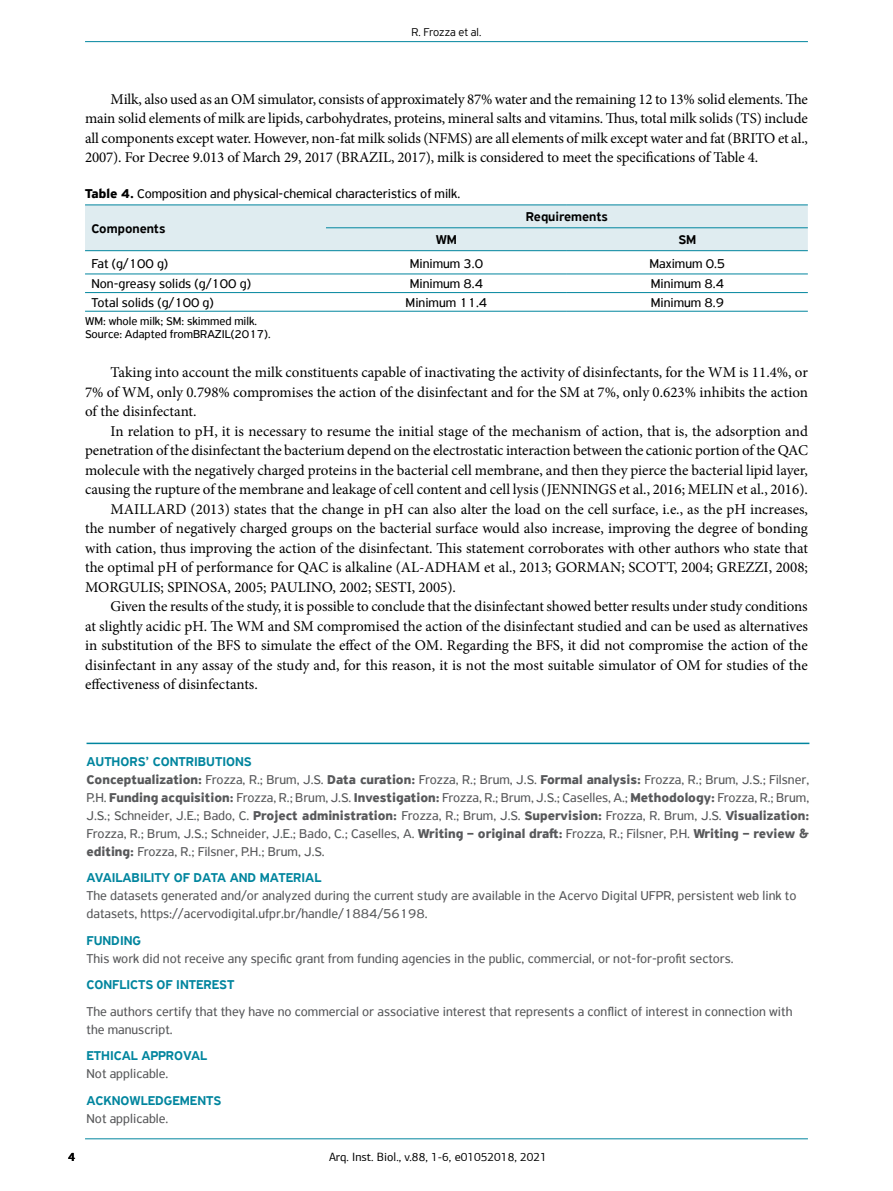
<style>
.page{position:relative;width:893px;height:1191px;background:#fff}
.page>*{position:absolute;margin:0;border:0;box-sizing:border-box;transform-origin:0 0}
.t1{font:15px/19.5px "Minion Pro";letter-spacing:-.005em;color:#000;text-align:justify}
.t2{font:13.5px/18px "PF Highway Sans Pro";color:#58595b}
.t3{font:13.5px "PF Highway Sans Pro";color:#000}
.t4{font:500 13.5px "PF Highway Sans Pro";color:#00859e}
.t5{font:500 13.5px "PF Highway Sans Pro";color:#000}
.t6{font:12px/13.5px "PF Highway Sans Pro";color:#000}
.t7{font:12px "PF Agora Sans Pro";color:#000}
.t8{font:300 12px "PF Highway Sans Pro";color:#000}
.t9{font:700 12px "PF Agora Sans Pro";color:#000}
.s1{font-weight:700}
.s2{font-weight:500;color:#00859e}
</style>
<div class="page">
<hr style="left:85px;top:41px;width:723px;height:1px;background:#00859e">
<hr style="left:85px;top:1138px;width:723px;height:1px;background:#00859e">
<div style="left:85px;top:205px;width:723px;height:45px;background:#dfecf0"></div>
<hr style="left:85px;top:274px;width:241px;height:1px;background:#00859e">
<hr style="left:326px;top:274px;width:241px;height:1px;background:#00859e">
<hr style="left:567px;top:274px;width:241px;height:1px;background:#00859e">
<hr style="left:85px;top:292px;width:241px;height:1px;background:#00859e">
<hr style="left:326px;top:292px;width:241px;height:1px;background:#00859e">
<hr style="left:567px;top:292px;width:241px;height:1px;background:#00859e">
<hr style="left:85px;top:311px;width:241px;height:1px;background:#00859e">
<hr style="left:326px;top:311px;width:241px;height:1px;background:#00859e">
<hr style="left:567px;top:311px;width:241px;height:1px;background:#00859e">
<hr style="left:85px;top:204px;width:241px;height:1px;background:#00859e">
<hr style="left:326px;top:204px;width:241px;height:1px;background:#00859e">
<hr style="left:567px;top:204px;width:241px;height:1px;background:#00859e">
<hr style="left:326px;top:227px;width:241px;height:1px;background:#00859e">
<hr style="left:567px;top:227px;width:241px;height:1px;background:#00859e">
<hr style="left:85px;top:250px;width:241px;height:1px;background:#00859e">
<hr style="left:326px;top:250px;width:241px;height:1px;background:#00859e">
<hr style="left:567px;top:250px;width:241px;height:1px;background:#00859e">
<hr style="left:87px;top:742px;width:722px;height:2px;background:#00859e">
<p class="t8" style="left:412px;top:25px;width:71px">R. Frozza et al.</p>
<p class="t1" style="left:85px;top:89px;width:724px;text-indent:26px">Milk, also used as an OM simulator, consists of approximately 87% water and the remaining 12 to 13% solid elements. The main solid elements of milk are lipids, carbohydrates, proteins, mineral salts and vitamins. Thus, total milk solids (TS) include all components except water. However, non-fat milk solids (NFMS) are all elements of milk except water and fat (BRITO et al., 2007). For Decree 9.013 of March 29, 2017 (BRAZIL, 2017), milk is considered to meet the specifications of Table 4.</p>
<p class="t3" style="left:85px;top:186px;width:377px"><span class="s1">Table 4.</span> Composition and physical-chemical characteristics of milk.</p>
<p class="t5" style="left:91px;top:220px;width:76px">Components</p>
<p class="t5" style="left:526px;top:209px;width:83px">Requirements</p>
<p class="t5" style="left:436px;top:232px;width:23px">WM</p>
<p class="t5" style="left:678px;top:232px;width:19px">SM</p>
<p class="t3" style="left:91px;top:255px;width:78px">Fat (g/100 g)</p>
<p class="t3" style="left:410px;top:255px;width:75px">Minimum 3.0</p>
<p class="t3" style="left:649px;top:255px;width:77px">Maximum 0.5</p>
<p class="t3" style="left:91px;top:276px;width:161px">Non-greasy solids (g/100 g)</p>
<p class="t3" style="left:410px;top:276px;width:75px">Minimum 8.4</p>
<p class="t3" style="left:651px;top:276px;width:75px">Minimum 8.4</p>
<p class="t3" style="left:91px;top:295px;width:124px">Total solids (g/100 g)</p>
<p class="t3" style="left:406px;top:295px;width:83px">Minimum 11.4</p>
<p class="t3" style="left:651px;top:295px;width:75px">Minimum 8.9</p>
<p class="t6" style="left:85px;top:314px;width:187px">WM: whole milk; SM: skimmed milk.<br>Source: Adapted fromBRAZIL(2017).</p>
<p class="t1" style="left:85px;top:362px;width:724px;text-indent:26px">Taking into account the milk constituents capable of inactivating the activity of disinfectants, for the WM is 11.4%, or 7% of WM, only 0.798% compromises the action of the disinfectant and for the SM at 7%, only 0.623% inhibits the action of the disinfectant.</p>
<p class="t1" style="left:111px;top:421px;width:699px">In relation to pH, it is necessary to resume the initial stage of the mechanism of action, that is, the adsorption and</p>
<p class="t1" style="left:85px;top:440px;width:724px">penetration of the disinfectant the bacterium depend on the electrostatic interaction between the cationic portion of the QAC</p>
<p class="t1" style="left:85px;top:460px;width:724px">molecule with the negatively charged proteins in the bacterial cell membrane, and then they pierce the bacterial lipid layer,</p>
<p class="t1" style="left:85px;top:479px;width:724px">causing the rupture of the membrane and leakage of cell content and cell lysis (JENNINGS et al., 2016; MELIN et al., 2016).</p>
<p class="t1" style="left:111px;top:499px;width:699px">MAILLARD (2013) states that the change in pH can also alter the load on the cell surface, i.e., as the pH increases,</p>
<p class="t1" style="left:85px;top:518px;width:724px">the number of negatively charged groups on the bacterial surface would also increase, improving the degree of bonding</p>
<p class="t1" style="left:85px;top:538px;width:724px">with cation, thus improving the action of the disinfectant. This statement corroborates with other authors who state that</p>
<p class="t1" style="left:85px;top:557px;width:724px">the optimal pH of performance for QAC is alkaline (AL-ADHAM et al., 2013; GORMAN; SCOTT, 2004; GREZZI, 2008;</p>
<p class="t1" style="left:85px;top:577px;width:372px">MORGULIS; SPINOSA, 2005; PAULINO, 2002; SESTI, 2005).</p>
<p class="t1" style="left:111px;top:596px;width:699px">Given the results of the study, it is possible to conclude that the disinfectant showed better results under study conditions</p>
<p class="t1" style="left:85px;top:616px;width:724px">at slightly acidic pH. The WM and SM compromised the action of the disinfectant studied and can be used as alternatives</p>
<p class="t1" style="left:85px;top:635px;width:724px">in substitution of the BFS to simulate the effect of the OM. Regarding the BFS, it did not compromise the action of the</p>
<p class="t1" style="left:85px;top:655px;width:724px">disinfectant in any assay of the study and, for this reason, it is not the most suitable simulator of OM for studies of the</p>
<p class="t1" style="left:85px;top:674px;width:174px">effectiveness of disinfectants.</p>
<p class="t2" style="left:87px;top:752px;width:724px"><span class="s2">AUTHORS’ CONTRIBUTIONS<br></span><span class="s1">Conceptualization:</span> Frozza, R.; Brum, J.S. <span class="s1">Data curation:</span> Frozza, R.; Brum, J.S. <span class="s1">Formal analysis:</span> Frozza, R.; Brum, J.S.; Filsner, P.H. <span class="s1">Funding acquisition:</span> Frozza, R.; Brum, J.S. <span class="s1">Investigation:</span> Frozza, R.; Brum, J.S.; Caselles, A.; <span class="s1">Methodology:</span> Frozza, R.; Brum, J.S.; Schneider, J.E.; Bado, C. <span class="s1">Project administration:</span> Frozza, R.; Brum, J.S. <span class="s1">Supervision:</span> Frozza, R. Brum, J.S. <span class="s1">Visualization:<br></span>Frozza, R.; Brum, J.S.; Schneider, J.E.; Bado, C.; Caselles, A. <span class="s1">Writing – original draft:</span> Frozza, R.; Filsner, P.H. <span class="s1">Writing – review &amp; editing:</span> Frozza, R.; Filsner, P.H.; Brum, J.S.</p>
<p class="t4" style="left:87px;top:870px;width:236px">AVAILABILITY OF DATA AND MATERIAL</p>
<p class="t2" style="left:87px;top:887px;width:711px">The datasets generated and/or analyzed during the current study are available in the Acervo Digital UFPR, persistent web link to datasets, https://acervodigital.ufpr.br/handle/1884/56198.</p>
<p class="t4" style="left:87px;top:932px;width:56px">FUNDING</p>
<p class="t2" style="left:87px;top:949px;width:649px">This work did not receive any specific grant from funding agencies in the public, commercial, or not-for-profit sectors.</p>
<p class="t4" style="left:87px;top:977px;width:149px">CONFLICTS OF INTEREST</p>
<p class="t2" style="left:87px;top:1002px;width:707px">The authors certify that they have no commercial or associative interest that represents a conflict of interest in connection with the manuscript.</p>
<p class="t4" style="left:87px;top:1048px;width:122px">ETHICAL APPROVAL</p>
<p class="t2" style="left:87px;top:1064px;width:83px">Not applicable.</p>
<p class="t4" style="left:87px;top:1092px;width:136px">ACKNOWLEDGEMENTS</p>
<p class="t2" style="left:87px;top:1109px;width:83px">Not applicable.</p>
<p class="t9" style="left:68px;top:1148px;width:9px">4</p>
<p class="t7" style="left:329px;top:1149px;width:219px">Arq. Inst. Biol., v.88, 1-6, e01052018, 2021</p>
</div>
